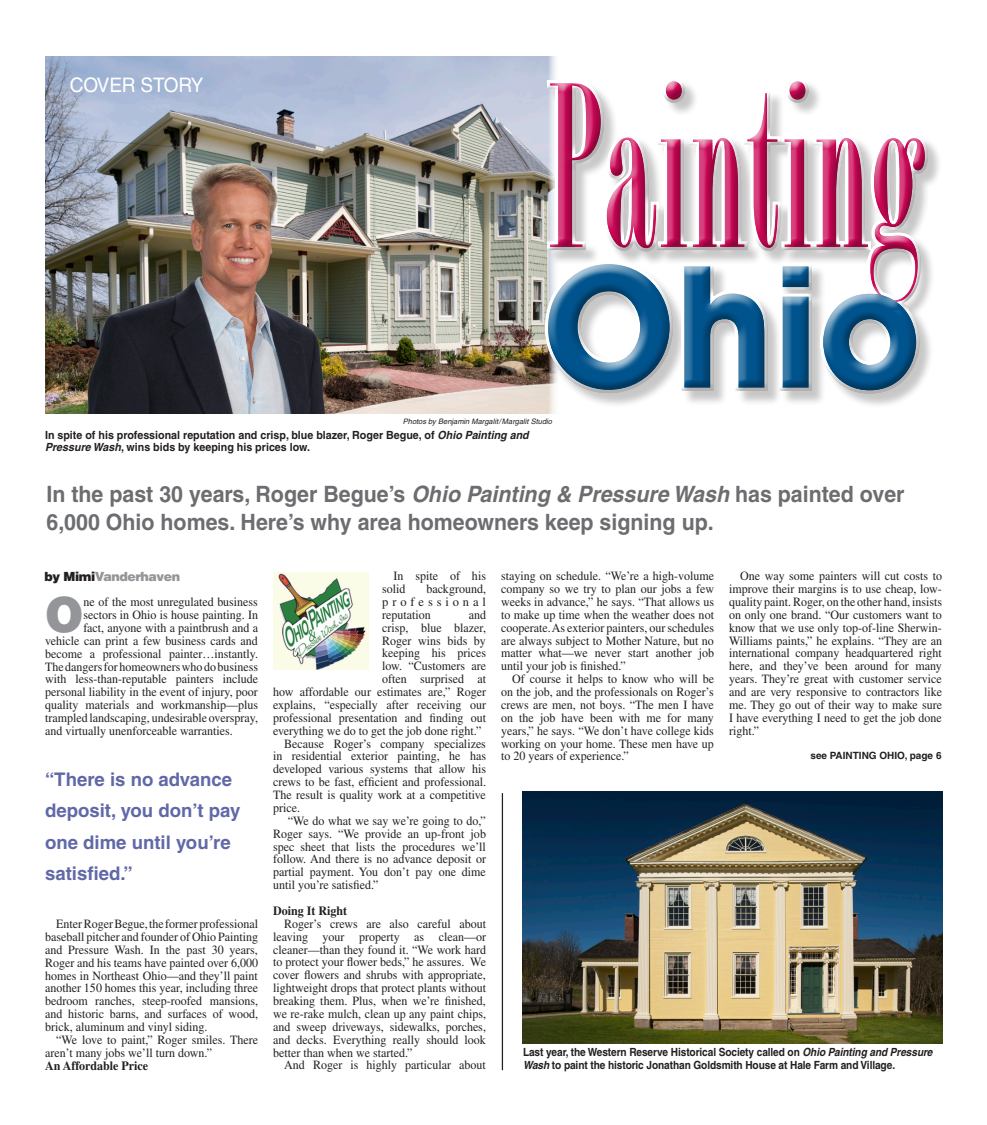
<style>
.page{position:relative;width:987px;height:1125px;background:#fff}
.page>*{position:absolute;margin:0;border:0;box-sizing:border-box;transform-origin:0 0}
.t1{font:245.5px "Bordeaux Roman Bold Let Plain";color:#cc0856;scale:.95 1}
.t2{font:700 163.62px "Avant Garde";color:#00548e;scale:.95 1}
.t3{font:900 48.38px "Helvetica";color:#939598;scale:.95 1}
.t4{font:700 22.5px/27.5px "Helvetica";color:#6c6d70;scale:.95 1}
.t5{font:20px "Helvetica";letter-spacing:-.01em;color:#fff;scale:.95 1}
.t6{font:700 18.75px/31.2px "Helvetica";color:#6168a7}
.t7{font:12.62px/12.9px "Times";color:#231f20;text-align:justify;scale:.95 1}
.t8{font:700 12.62px "Times";color:#231f20;scale:.95 1}
.t9{font:900 12.62px "Helvetica";letter-spacing:-.035em;color:#939598}
.t10{font:700 11.25px/12.5px "Helvetica";letter-spacing:-.01em;color:#231f20;scale:.9 1}
.t11{font:700 11.25px/12.5px "Helvetica";letter-spacing:-.01em;color:#231f20;scale:.95 1}
.t12{font:700 10px "Helvetica";color:#231f20}
.t13{font:italic 7.5px "Helvetica";color:#231f20}
.s1{font-style:italic}
.s2{color:#231f20}
</style>
<div class="page">
<img style="left:273px;top:573px;width:95px;height:97px">
<img style="left:45px;top:56px;width:511px;height:358px">
<div style="left:546px;top:80px;width:396px;height:328px;background:#fff"></div>
<div style="left:535px;top:68px;width:396px;height:329px;background:#fff;opacity:.75"></div>
<div style="left:539px;top:77px;width:398px;height:326px;background:#231f20;opacity:.35"></div>
<div style="left:539px;top:72px;width:389px;height:322px;background:#fff;opacity:.75"></div>
<div style="left:542px;top:79px;width:391px;height:320px;background:#231f20;opacity:.35"></div>
<img style="left:522px;top:792px;width:420px;height:252px">
<hr style="left:501px;top:793px;width:2px;height:277px;background:#231f20">
<p class="t5" style="left:70px;top:73px;width:142px">COVER STORY</p>
<h1 class="t1" style="left:546px;top:55px;width:396px">Painting</h1>
<h2 class="t2" style="left:542px;top:221px;width:400px">Ohio</h2>
<p class="t13" style="left:403px;top:417px;width:151px">Photos by Benjamin Margalit/Margalit Studio</p>
<p class="t11" style="left:45px;top:429px;width:510px">In spite of his professional reputation and crisp, blue blazer, Roger Begue, of <span class="s1">Ohio Painting and<br>Pressure Wash</span>, wins bids by keeping his prices low.</p>
<p class="t4" style="left:46px;top:480px;width:904px">In the past 30 years, Roger Begue’s <span class="s1">Ohio Painting &amp; Pressure Wash</span> has painted over<br>6,000 Ohio homes. Here’s why area homeowners keep signing up.</p>
<p class="t9" style="left:45px;top:568px;width:137px"><span class="s2">by Mimi</span>Vanderhaven</p>
<p class="t3" style="left:45px;top:583px;width:42px">O</p>
<p class="t7" style="left:83px;top:595px;width:185px">ne of the most unregulated business</p>
<p class="t7" style="left:83px;top:608px;width:185px">sectors in Ohio is house painting. In</p>
<p class="t7" style="left:83px;top:621px;width:185px">fact, anyone with a paintbrush and a</p>
<p class="t7" style="left:45px;top:634px;width:225px">vehicle can print a few business cards and</p>
<p class="t7" style="left:45px;top:647px;width:226px">become a professional painter…instantly.</p>
<p class="t7" style="left:45px;top:660px;width:226px">The dangers for homeowners who do business</p>
<p class="t7" style="left:45px;top:673px;width:226px">with less-than-reputable painters include</p>
<p class="t7" style="left:45px;top:686px;width:225px">personal liability in the event of injury, poor</p>
<p class="t7" style="left:45px;top:698px;width:226px">quality materials and workmanship—plus</p>
<p class="t7" style="left:45px;top:711px;width:226px">trampled landscaping, undesirable overspray,</p>
<p class="t7" style="left:45px;top:724px;width:199px">and virtually unenforceable warranties.</p>
<p class="t6" style="left:45px;top:764px;width:197px">“There is no advance deposit, you don’t pay one dime until you’re satisfied.”</p>
<p class="t7" style="left:45px;top:917px;width:226px;text-indent:11px">Enter Roger Begue, the former professional baseball pitcher and founder of Ohio Painting and Pressure Wash. In the past 30 years, Roger and his teams have painted over 6,000 homes in Northeast Ohio—and they’ll paint another 150 homes this year, including three bedroom ranches, steep-roofed mansions, and historic barns, and surfaces of wood, brick, aluminum and vinyl siding.</p>
<p class="t7" style="left:45px;top:1033px;width:225px;text-indent:11px">“We love to paint,” Roger smiles. There aren’t many jobs we’ll turn down.”</p>
<p class="t8" style="left:45px;top:1058px;width:110px">An Affordable Price</p>
<p class="t7" style="left:382px;top:569px;width:111px;text-indent:11px">In spite of his solid</p>
<p class="t7" style="left:382px;top:582px;width:111px;text-indent:44px">background, professional reputation</p>
<p class="t7" style="left:468px;top:608px;width:20px">and</p>
<p class="t7" style="left:382px;top:621px;width:111px">crisp, blue blazer,</p>
<p class="t7" style="left:382px;top:634px;width:111px">Roger wins bids by</p>
<p class="t7" style="left:382px;top:647px;width:111px">keeping his prices</p>
<p class="t7" style="left:382px;top:660px;width:111px">low. “Customers are</p>
<p class="t7" style="left:382px;top:672px;width:111px">often surprised at</p>
<p class="t7" style="left:273px;top:685px;width:226px">how affordable our estimates are,” Roger</p>
<p class="t7" style="left:273px;top:698px;width:226px">explains, “especially after receiving our</p>
<p class="t7" style="left:273px;top:711px;width:226px">professional presentation and finding out</p>
<p class="t7" style="left:273px;top:724px;width:221px">everything we do to get the job done right.”</p>
<p class="t7" style="left:273px;top:737px;width:226px;text-indent:11px">Because Roger’s company specializes in residential exterior painting, he has developed various systems that allow his crews to be fast, efficient and professional.<br>The result is quality work at a competitive price.</p>
<p class="t7" style="left:273px;top:814px;width:226px;text-indent:15px">“We do what we say we’re going to do,” Roger says. “We provide an up-front job spec sheet that lists the procedures we’ll follow. And there is no advance deposit or partial payment. You don’t pay one dime until you’re satisfied.”</p>
<p class="t8" style="left:273px;top:903px;width:79px">Doing It Right</p>
<p class="t7" style="left:273px;top:917px;width:226px;text-indent:11px">Roger’s crews are also careful about leaving your property as clean—or cleaner—than they found it. “We work hard to protect your flower beds,” he assures. We cover flowers and shrubs with appropriate, lightweight drops that protect plants without breaking them. Plus, when we’re finished, we re-rake mulch, clean up any paint chips, and sweep driveways, sidewalks, porches, and decks. Everything really should look better than when we started.”</p>
<p class="t7" style="left:284px;top:1059px;width:214px">And Roger is highly particular about</p>
<p class="t7" style="left:501px;top:569px;width:226px">staying on schedule. “We’re a high-volume company so we try to plan our jobs a few weeks in advance,” he says. “That allows us to make up time when the weather does not cooperate. As exterior painters, our schedules are always subject to Mother Nature, but no matter what—we never start another job until your job is finished.”</p>
<p class="t7" style="left:501px;top:672px;width:226px;text-indent:11px">Of course it helps to know who will be on the job, and the professionals on Roger’s crews are men, not boys. “The men I have on the job have been with me for many years,” he says. “We don’t have college kids working on your home. These men have up to 20 years of experience.”</p>
<p class="t7" style="left:728px;top:569px;width:226px;text-indent:11px">One way some painters will cut costs to improve their margins is to use cheap, low&shy;quality paint. Roger, on the other hand, insists on only one brand. “Our customers want to know that we use only top-of-line Sherwin-Williams paints,” he explains. “They are an international company headquartered right here, and they’ve been around for many years. They’re great with customer service and are very responsive to contractors like me. They go out of their way to make sure I have everything I need to get the job done right.”</p>
<p class="t12" style="left:810px;top:749px;width:133px">see PAINTING OHIO, page 6</p>
<p class="t10" style="left:523px;top:1046px;width:456px">Last year, the Western Reserve Historical Society called on <span class="s1">Ohio Painting and Pressure<br>Wash</span> to paint the historic Jonathan Goldsmith House at Hale Farm and Village.</p>
</div>
